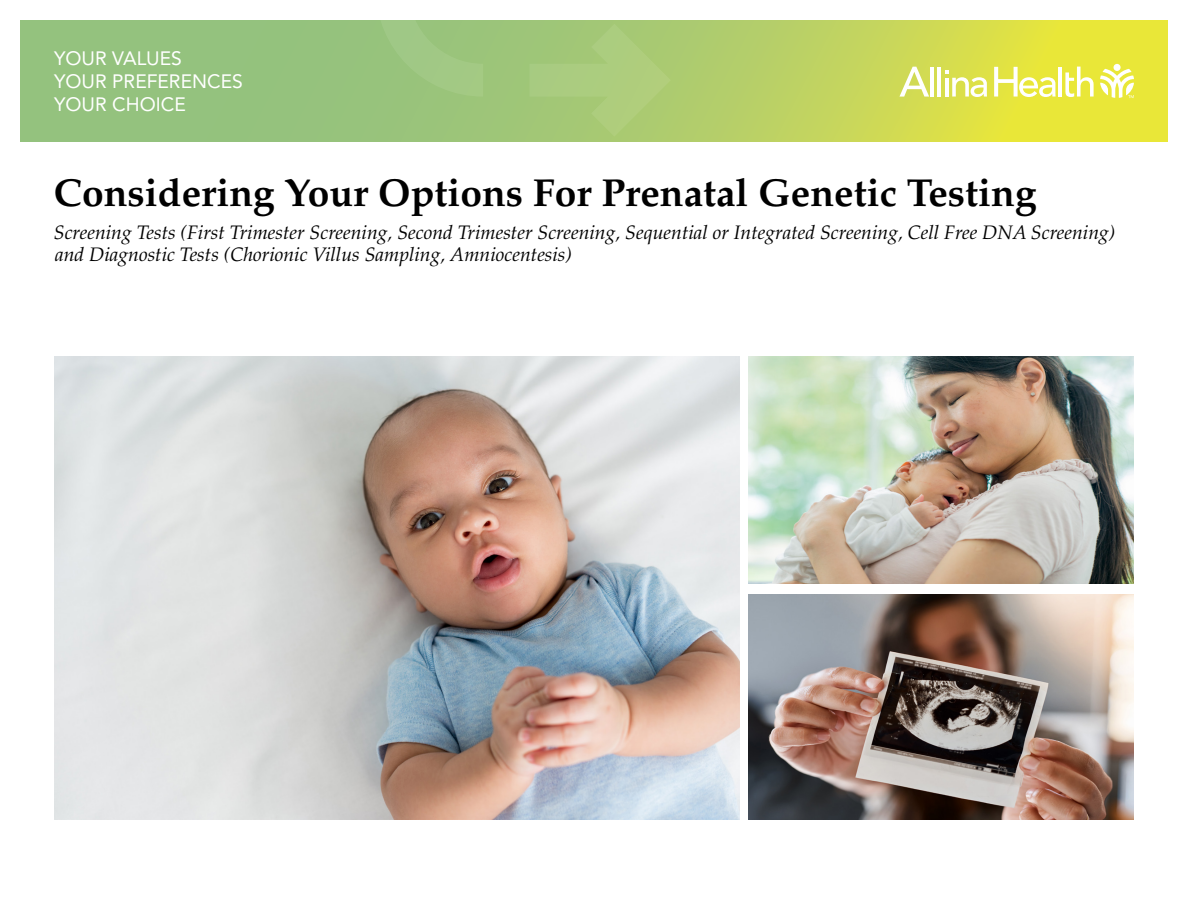
<style>
.page{position:relative;width:1188px;height:918px;background:#fff}
.page>*{position:absolute;margin:0;border:0;box-sizing:border-box;transform-origin:0 0}
.t1{font:700 39px "Palatino";color:#000}
.t2{font:italic 19.5px/22.5px "Palatino";color:#000}
.t3{font:19.2px/23.1px "Avenir LT Std";color:#fff}
</style>
<div class="page">
<svg style="left:20px;top:20px;width:1148px;height:122px;background:#b2ce67"></svg>
<svg style="left:529px;top:24px;width:142px;height:113px;background:#a8ca78"></svg>
<svg style="left:376px;top:20px;width:127px;height:77px;background:#9cc57e"></svg>
<img style="left:748px;top:356px;width:386px;height:228px">
<svg style="left:1100px;top:69px;width:34px;height:29px"></svg>
<div style="left:1114px;top:64px;width:7px;height:7px;background:#fff;border-radius:50%"></div>
<hr style="left:930px;top:67px;width:4px;height:30px;background:#fff">
<hr style="left:937px;top:67px;width:4px;height:30px;background:#fff">
<hr style="left:1059px;top:67px;width:3px;height:30px;background:#fff">
<svg style="left:1065px;top:67px;width:29px;height:30px"></svg>
<svg style="left:945px;top:71px;width:42px;height:26px"></svg>
<svg style="left:899px;top:67px;width:30px;height:30px"></svg>
<svg style="left:994px;top:67px;width:62px;height:30px"></svg>
<img style="left:54px;top:356px;width:686px;height:463px">
<img style="left:748px;top:594px;width:386px;height:225px">
<p class="t3" style="left:54px;top:47px;width:190px">YOUR VALUES<br>YOUR PREFERENCES<br>YOUR CHOICE</p>
<h1 class="t1" style="left:54px;top:169px;width:984px">Considering Your Options For Prenatal Genetic Testing</h1>
<p class="t2" style="left:54px;top:221px;width:1063px">Screening Tests (First Trimester Screening, Second Trimester Screening, Sequential or Integrated Screening, Cell Free DNA Screening) and Diagnostic Tests (Chorionic Villus Sampling, Amniocentesis)</p>
</div>
